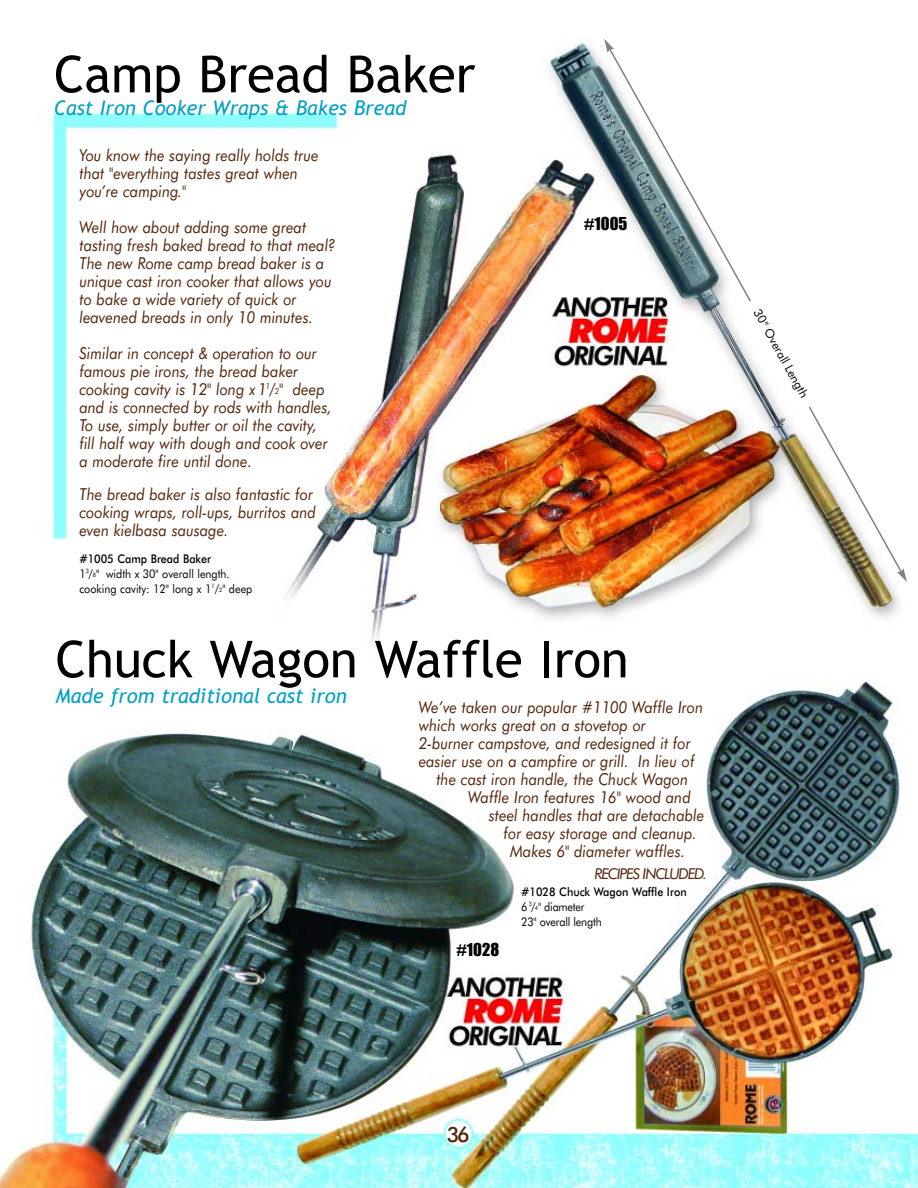
<style>
.page{position:relative;width:918px;height:1188px;background:#fff}
.page>*{position:absolute;margin:0;border:0;box-sizing:border-box;transform-origin:0 0}
.t1{font:51px "Trebuchet MS";color:#000}
.t2{font:500 21px "Futura BT";color:#53240a}
.t3{font:italic 20.25px "Trebuchet MS";color:#02a0c6}
.t4{font:italic 16.5px/18px "Futura BT";color:#53240a;scale:.9 1}
.t5{font:16.5px "Impact";color:#000}
.t6{font:italic 15px "Futura BT";letter-spacing:-.08em;color:#53240a}
.t7{font:12px/15px "Futura BT";color:#000;scale:.9 1}
.t8{font:12px/15px "Futura BT";letter-spacing:-.02em;color:#000;scale:.9 1}
.t9{font:12px "Futura BT";color:#000}
.s1{font-size:8.25px}
.s2{font-weight:500}
.s3{font-size:6px}
</style>
<div class="page">
<img style="left:0;top:39px;width:918px;height:1149px">
<h1 class="t1" style="left:54px;top:55px;width:423px">Camp Bread Baker</h1>
<p class="t3" style="left:54px;top:100px;width:354px">Cast Iron Cooker Wraps &amp; Bakes Bread</p>
<p class="t4" style="left:79px;top:147px;width:267px">You know the saying really holds true that "everything tastes great when you’re camping."</p>
<p class="t4" style="left:79px;top:219px;width:286px">Well how about adding some great tasting fresh baked bread to that meal?<br>The new Rome camp bread baker is a unique cast iron cooker that allows you to bake a wide variety of quick or leavened breads in only 10 minutes.</p>
<p class="t4" style="left:79px;top:345px;width:282px">Similar in concept &amp; operation to our famous pie irons, the bread baker cooking cavity is 12" long x 1<sup>1</sup>/<span class="s1">2</span>" deep and is connected by rods with handles, To use, simply butter or oil the cavity, fill half way with dough and cook over a moderate fire until done.</p>
<p class="t4" style="left:79px;top:486px;width:264px">The bread baker is also fantastic for cooking wraps, roll-ups, burritos and even kielbasa sausage.</p>
<p class="t7" style="left:79px;top:552px;width:194px"><span class="s2">#1005 Camp Bread Baker<br></span>1<sup>3</sup>/<span class="s3">8</span>" width x 30" overall length. cooking cavity: 12" long x 1<sup>1</sup>/<span class="s3">2</span>" deep</p>
<p class="t5" style="left:584px;top:218px;width:45px">#1005</p>
<h1 class="t1" style="left:56px;top:640px;width:575px">Chuck Wagon Waffle Iron</h1>
<p class="t3" style="left:56px;top:688px;width:293px">Made from traditional cast iron</p>
<p class="t4" style="left:419px;top:699px;width:318px">We’ve taken our popular #1100 Waffle Iron</p>
<p class="t4" style="left:419px;top:717px;width:254px">which works great on a stovetop or</p>
<p class="t4" style="left:419px;top:735px;width:304px">2-burner campstove, and redesigned it for</p>
<p class="t4" style="left:419px;top:753px;width:308px">easier use on a campfire or grill. In lieu of</p>
<p class="t4" style="left:436px;top:771px;width:281px">the cast iron handle, the Chuck Wagon</p>
<p class="t4" style="left:468px;top:789px;width:249px">Waffle Iron features 16" wood and</p>
<p class="t4" style="left:489px;top:807px;width:241px">steel handles that are detachable</p>
<p class="t4" style="left:504px;top:825px;width:216px">for easy storage and cleanup.</p>
<p class="t4" style="left:510px;top:843px;width:196px">Makes 6" diameter waffles.</p>
<p class="t6" style="left:594px;top:868px;width:114px">RECIPES INCLUDED.</p>
<p class="t8" style="left:521px;top:885px;width:185px"><span class="s2">#1028 Chuck Wagon Waffle Iron<br></span>6 <sup>3</sup>/<span class="s3">4</span>" diameter<br>23" overall length</p>
<p class="t5" style="left:457px;top:944px;width:44px">#1028</p>
<p class="t9" style="left:761px;top:308px;width:100px;rotate:61deg">30" Overall Length</p>
<p class="t2" style="left:447px;top:1126px;width:24px">36</p>
</div>
